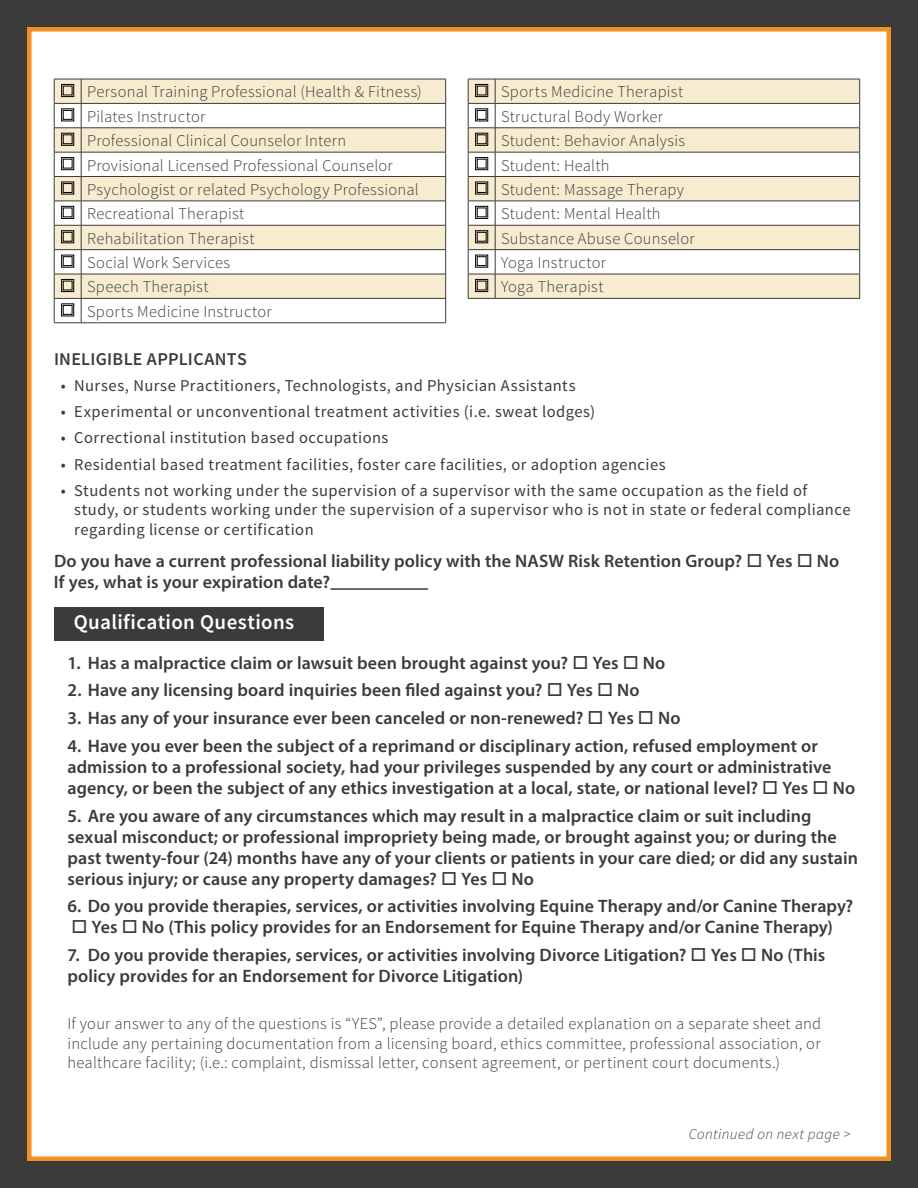
<style>
.page{position:relative;width:918px;height:1188px;background:#3b3b3b}
.page>*{position:absolute;margin:0;border:0;box-sizing:border-box;transform-origin:0 0}
.t1{font:600 21px "Source Sans Pro";letter-spacing:.015em;color:#fff}
.t2{font:600 18px/21px "Myriad Pro";letter-spacing:.005em;color:#3b3b3b}
.t3{font:600 18px "Source Sans Pro";letter-spacing:.015em;color:#3b3b3b}
.t4{font:300 16.5px/24.3px "Source Sans Pro";letter-spacing:.015em;color:#3b3b3b}
.t5{font:16.5px/19.5px "Source Sans Pro";letter-spacing:.03em;color:#3b3b3b}
.t6{font:italic 300 15px "Source Sans Pro";letter-spacing:.03em;color:#3b3b3b}
</style>
<div class="page">
<div style="left:27px;top:27px;width:864px;height:1134px;background:#fff;border:4px solid #f49022"></div>
<hr style="left:331px;top:588px;width:97px;height:2px;background:#3b3b3b">
<div style="left:54px;top:608px;width:270px;height:33px;background:#3b3b3b"></div>
<div style="left:82px;top:80px;width:363px;height:23px;background:#f7eccf"></div>
<svg style="left:82px;top:127px;width:363px;height:196px;fill:#f7eccf"></svg>
<hr style="left:81px;top:79px;width:365px;height:1px;background:#3b3b3b">
<hr style="left:81px;top:103px;width:365px;height:1px;background:#3b3b3b">
<hr style="left:81px;top:128px;width:365px;height:1px;background:#3b3b3b">
<hr style="left:81px;top:152px;width:365px;height:1px;background:#3b3b3b">
<hr style="left:81px;top:176px;width:365px;height:1px;background:#3b3b3b">
<hr style="left:81px;top:201px;width:365px;height:1px;background:#3b3b3b">
<hr style="left:81px;top:225px;width:365px;height:1px;background:#3b3b3b">
<hr style="left:81px;top:249px;width:365px;height:1px;background:#3b3b3b">
<hr style="left:81px;top:274px;width:365px;height:1px;background:#3b3b3b">
<hr style="left:81px;top:298px;width:365px;height:1px;background:#3b3b3b">
<svg style="left:445px;top:79px;width:1px;height:244px"></svg>
<hr style="left:81px;top:323px;width:365px;height:1px;background:#3b3b3b">
<svg style="left:54px;top:79px;width:28px;height:245px"></svg>
<div style="left:496px;top:80px;width:363px;height:218px;background:#f7eccf"></div>
<svg style="left:496px;top:104px;width:363px;height:170px"></svg>
<hr style="left:495px;top:79px;width:365px;height:1px;background:#3b3b3b">
<hr style="left:495px;top:103px;width:365px;height:1px;background:#3b3b3b">
<hr style="left:495px;top:128px;width:365px;height:1px;background:#3b3b3b">
<hr style="left:495px;top:152px;width:365px;height:1px;background:#3b3b3b">
<hr style="left:495px;top:176px;width:365px;height:1px;background:#3b3b3b">
<hr style="left:495px;top:201px;width:365px;height:1px;background:#3b3b3b">
<hr style="left:495px;top:225px;width:365px;height:1px;background:#3b3b3b">
<hr style="left:495px;top:249px;width:365px;height:1px;background:#3b3b3b">
<hr style="left:495px;top:274px;width:365px;height:1px;background:#3b3b3b">
<svg style="left:859px;top:79px;width:1px;height:219px"></svg>
<hr style="left:495px;top:298px;width:365px;height:1px;background:#3b3b3b">
<svg style="left:468px;top:79px;width:28px;height:220px"></svg>
<p class="t4" style="left:87px;top:80px;width:336px">Personal Training Professional (Health &amp; Fitness)<br>Pilates Instructor<br>Professional Clinical Counselor Intern Provisional Licensed Professional Counselor Psychologist or related Psychology Professional Recreational Therapist<br>Rehabilitation Therapist<br>Social Work Services<br>Speech Therapist<br>Sports Medicine Instructor</p>
<p class="t4" style="left:501px;top:80px;width:195px">Sports Medicine Therapist<br>Structural Body Worker<br>Student: Behavior Analysis<br>Student: Health<br>Student: Massage Therapy<br>Student: Mental Health<br>Substance Abuse Counselor<br>Yoga Instructor<br>Yoga Therapist</p>
<p class="t3" style="left:54px;top:347px;width:194px">INELIGIBLE APPLICANTS</p>
<p class="t5" style="left:61px;top:376px;width:516px">• Nurses, Nurse Practitioners, Technologists, and Physician Assistants</p>
<p class="t5" style="left:61px;top:402px;width:536px">• Experimental or unconventional treatment activities (i.e. sweat lodges)</p>
<p class="t5" style="left:61px;top:428px;width:329px">• Correctional institution based occupations</p>
<p class="t5" style="left:61px;top:455px;width:607px">• Residential based treatment facilities, foster care facilities, or adoption agencies</p>
<p class="t5" style="left:74px;top:481px;width:778px;text-indent:-13px">• Students not working under the supervision of a supervisor with the same occupation as the field of study, or students working under the supervision of a supervisor who is not in state or federal compliance regarding license or certification</p>
<p class="t2" style="left:54px;top:550px;width:787px">Do you have a current professional liability policy with the NASW Risk Retention Group? □ Yes □ No<br>If yes, what is your expiration date?</p>
<p class="t1" style="left:74px;top:609px;width:222px">Qualification Questions</p>
<p class="t2" style="left:68px;top:652px;width:599px">1. Has a malpractice claim or lawsuit been brought against you? □ Yes □ No</p>
<p class="t2" style="left:68px;top:679px;width:574px">2. Have any licensing board inquiries been filed against you? □ Yes □ No</p>
<p class="t2" style="left:67px;top:707px;width:615px">3. Has any of your insurance ever been canceled or non-renewed? □ Yes □ No</p>
<p class="t2" style="left:68px;top:735px;width:789px">4. Have you ever been the subject of a reprimand or disciplinary action, refused employment or admission to a professional society, had your privileges suspended by any court or administrative agency, or been the subject of any ethics investigation at a local, state, or national level? □ Yes □ No</p>
<p class="t2" style="left:68px;top:805px;width:792px">5. Are you aware of any circumstances which may result in a malpractice claim or suit including sexual misconduct; or professional impropriety being made, or brought against you; or during the past twenty-four (24) months have any of your clients or patients in your care died; or did any sustain serious injury; or cause any property damages? □ Yes □ No</p>
<p class="t2" style="left:68px;top:895px;width:787px">6. Do you provide therapies, services, or activities involving Equine Therapy and/or Canine Therapy?</p>
<p class="t2" style="left:71px;top:916px;width:763px">□ Yes □ No (This policy provides for an Endorsement for Equine Therapy and/or Canine Therapy)</p>
<p class="t2" style="left:68px;top:944px;width:759px">7. Do you provide therapies, services, or activities involving Divorce Litigation? □ Yes □ No (This policy provides for an Endorsement for Divorce Litigation)</p>
<p class="t4" style="left:68px;top:1014px;width:755px;line-height:19.5px;text-align:justify">If your answer to any of the questions is “YES”, please provide a detailed explanation on a separate sheet and include any pertaining documentation from a licensing board, ethics committee, professional association, or healthcare facility; (i.e.: complaint, dismissal letter, consent agreement, or pertinent court documents.)</p>
<p class="t6" style="left:689px;top:1124px;width:163px">Continued on next page &gt;</p>
</div>
